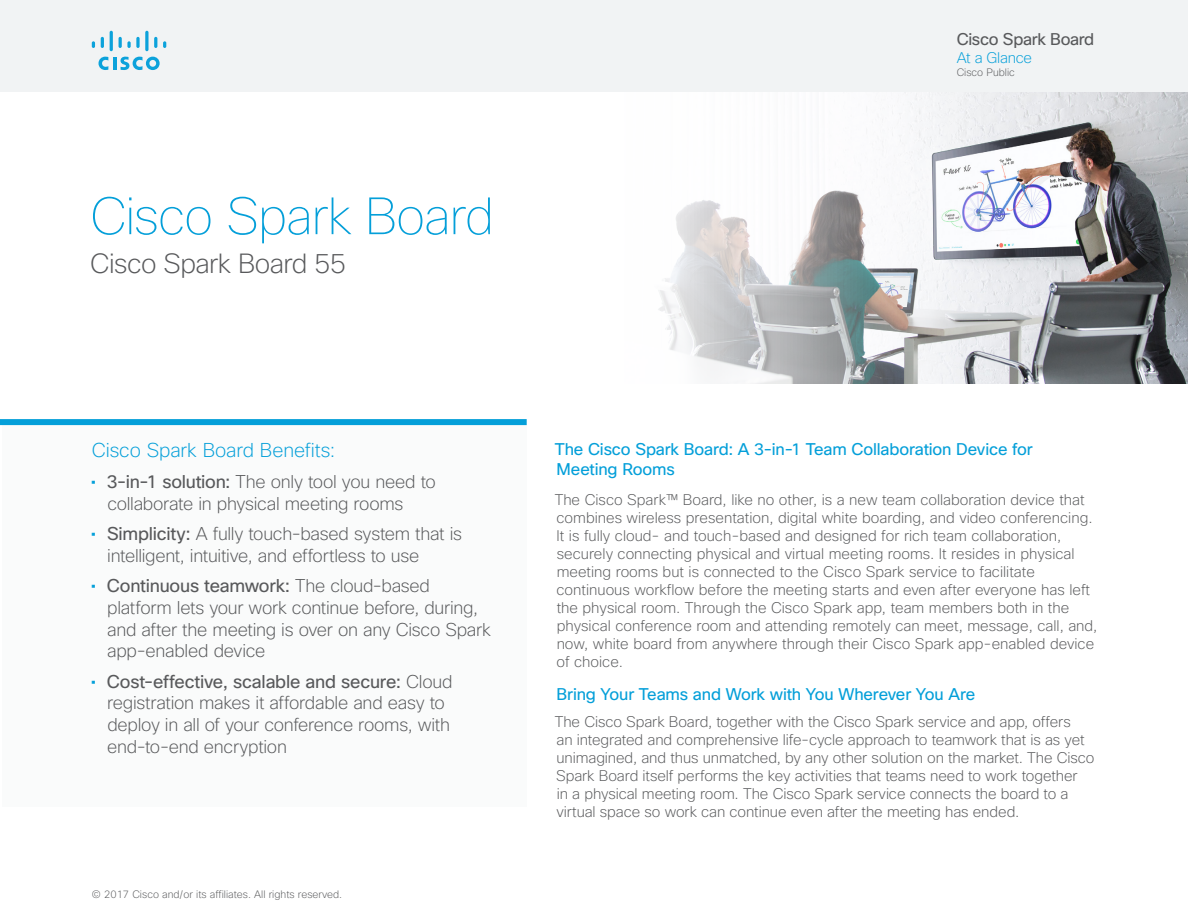
<style>
.page{position:relative;width:1188px;height:918px;background:#fff}
.page>*{position:absolute;margin:0;border:0;box-sizing:border-box;transform-origin:0 0}
.Title_Headline{font:100 51px "Cisco Sans";letter-spacing:-.02em;color:#049fd9}
.Sidebar_Intro{font:200 27px "Cisco Sans";letter-spacing:-.02em;color:#58595b}
.Sidebar_Intro1{font:200 19.5px "Cisco Sans";letter-spacing:-.005em;color:#049fd9}
.t1{font:200 18px/21.6px "Cisco Sans";letter-spacing:-.015em;color:#58595b}
.Subhead3{font:16.5px/19.5px "Cisco Sans";letter-spacing:-.01em;color:#049fd9}
.t2{font:16.5px "Cisco Sans";letter-spacing:-.02em;color:#58595b}
.Body{font:200 15px/18px "Cisco Sans";color:#58595b}
.t3{font:200 15px "Cisco Sans";letter-spacing:-.02em;color:#049fd9}
.t4{font:200 10.5px "Cisco Sans";color:#58595b}
.s1{font-weight:400;color:#049fd9}
.s2{font-weight:400}
</style>
<div class="page">
<div style="left:0;top:0;width:1188px;height:92px;background:#f1f3f4"></div>
<svg style="left:99px;top:57px;width:61px;height:13px"></svg>
<svg style="left:92px;top:41px;width:3px;height:7px"></svg>
<svg style="left:101px;top:37px;width:3px;height:11px"></svg>
<hr style="left:110px;top:31px;width:3px;height:20px;background:#0ca2db;border-radius:2px">
<svg style="left:119px;top:37px;width:12px;height:11px"></svg>
<svg style="left:136px;top:37px;width:4px;height:11px"></svg>
<svg style="left:145px;top:31px;width:4px;height:20px"></svg>
<svg style="left:154px;top:37px;width:3px;height:11px"></svg>
<svg style="left:163px;top:41px;width:3px;height:7px"></svg>
<div style="left:2px;top:424px;width:525px;height:383px;background:#fafbfb"></div>
<div style="left:0;top:419px;width:527px;height:6px;background:#049fd9"></div>
<img style="left:658px;top:92px;width:530px;height:291px">
<p class="Title_Headline" style="left:90px;top:184px;width:405px">Cisco Spark Board</p>
<p class="Sidebar_Intro" style="left:90px;top:247px;width:258px">Cisco Spark Board 55</p>
<p class="t2" style="left:957px;top:28px;width:139px">Cisco Spark Board</p>
<p class="t3" style="left:957px;top:48px;width:77px">At a Glance</p>
<p class="t4" style="left:957px;top:66px;width:60px">Cisco Public</p>
<p class="Sidebar_Intro1" style="left:92px;top:438px;width:245px">Cisco Spark Board Benefits:</p>
<p class="t1" style="left:107px;top:471px;width:330px;text-indent:-17px"><span class="s1">•</span> <span class="s2">3-in-1 solution:</span> The only tool you need to collaborate in physical meeting rooms</p>
<p class="t1" style="left:107px;top:523px;width:356px;text-indent:-17px"><span class="s1">•</span> <span class="s2">Simplicity:</span> A fully touch-based system that is intelligent, intuitive, and effortless to use</p>
<p class="t1" style="left:107px;top:575px;width:385px;text-indent:-16px"><span class="s1">•</span> <span class="s2">Continuous teamwork:</span> The cloud-based platform lets your work continue before, during, and after the meeting is over on any Cisco Spark app-enabled device</p>
<p class="t1" style="left:107px;top:671px;width:347px;text-indent:-16px"><span class="s1">•</span> <span class="s2">Cost-effective, scalable and secure:</span> Cloud registration makes it affordable and easy to deploy in all of your conference rooms, with end-to-end encryption</p>
<p class="t4" style="left:92px;top:887px;width:252px">© 2017 Cisco and/or its affiliates. All rights reserved.</p>
<p class="Subhead3" style="left:555px;top:440px;width:479px">The Cisco Spark Board: A 3-in-1 Team Collaboration Device for<br>Meeting Rooms</p>
<p class="Body" style="left:555px;top:490px;width:544px">The Cisco Spark™ Board, like no other, is a new team collaboration device that combines wireless presentation, digital white boarding, and video conferencing.<br>It is fully cloud- and touch-based and designed for rich team collaboration, securely connecting physical and virtual meeting rooms. It resides in physical meeting rooms but is connected to the Cisco Spark service to facilitate continuous workflow before the meeting starts and even after everyone has left the physical room. Through the Cisco Spark app, team members both in the physical conference room and attending remotely can meet, message, call, and, now, white board from anywhere through their Cisco Spark app-enabled device of choice.</p>
<p class="Subhead3" style="left:557px;top:684px;width:420px">Bring Your Teams and Work with You Wherever You Are</p>
<p class="Body" style="left:555px;top:712px;width:541px">The Cisco Spark Board, together with the Cisco Spark service and app, offers<br>an integrated and comprehensive life-cycle approach to teamwork that is as yet unimagined, and thus unmatched, by any other solution on the market. The Cisco Spark Board itself performs the key activities that teams need to work together<br>in a physical meeting room. The Cisco Spark service connects the board to a virtual space so work can continue even after the meeting has ended.</p>
</div>
